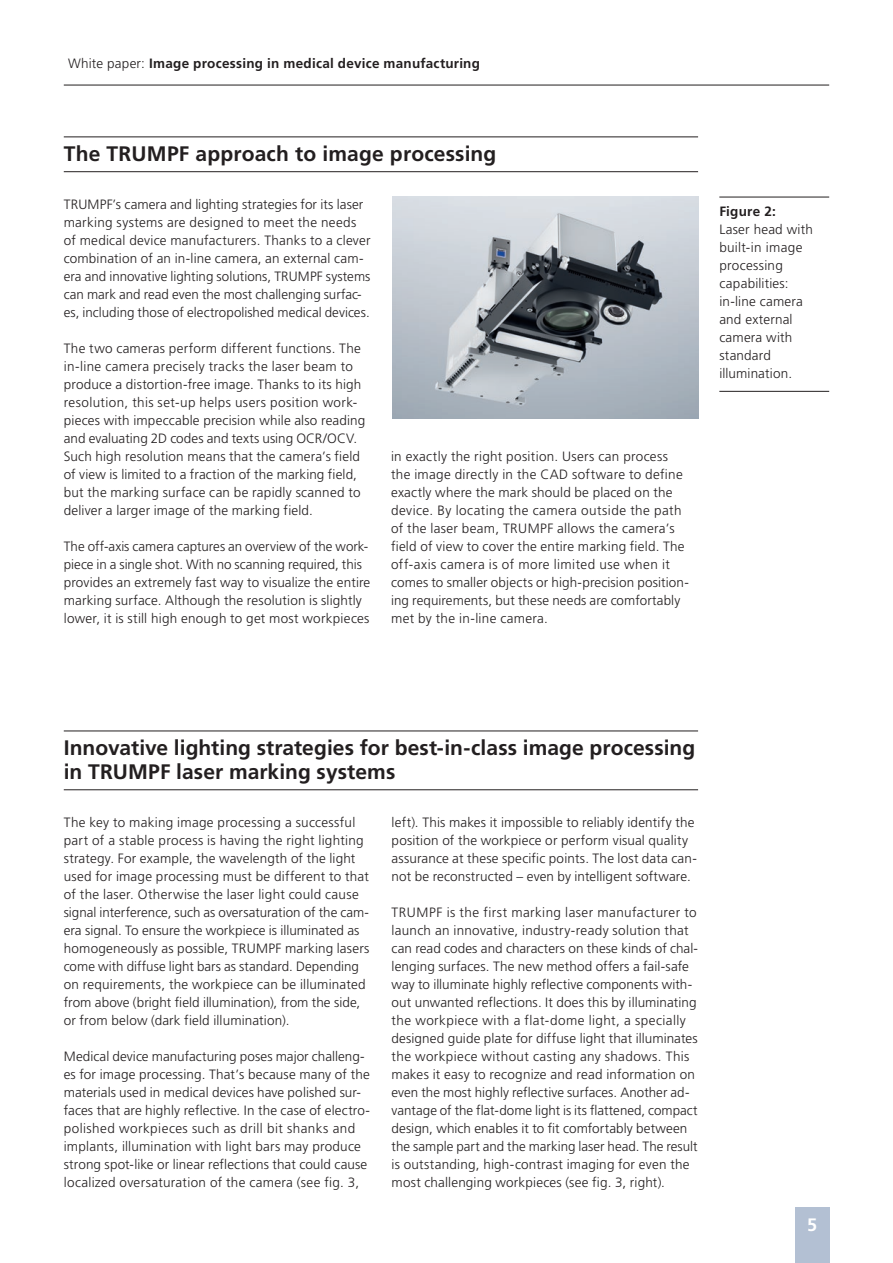
<style>
.page{position:relative;width:893px;height:1263px;background:#fff}
.page>*{position:absolute;margin:0;border:0;box-sizing:border-box;transform-origin:0 0}
._09_Subline_14pt_Lin{font:700 21px/24px "Frutiger LT Pro";letter-spacing:.005em;color:#231f20}
.t1{font:700 18px "Frutiger LT Pro";color:#fff}
._06_Copy_DE{font:300 13.5px/18px "Frutiger LT Pro";letter-spacing:.01em;color:#231f20}
._06_Copy_EN{font:300 13.5px/18px "Frutiger LT Pro";letter-spacing:.015em;color:#231f20}
._10_BU_9pt_Linien{font:300 13.5px/18px "Frutiger LT Pro";letter-spacing:.015em;color:#231f20}
.t2{font:700 13.5px "Frutiger LT Pro";letter-spacing:.02em;color:#231f20}
.s1{font-weight:300}
.s2{font-weight:700}
</style>
<div class="page">
<hr style="left:64px;top:85px;width:765px;height:1px;background:#231f20">
<div style="left:795px;top:1207px;width:34px;height:56px;background:#b3c0d3"></div>
<img style="left:392px;top:197px;width:306px;height:222px">
<hr style="left:64px;top:137px;width:634px;height:1px;background:#231f20">
<hr style="left:64px;top:171px;width:634px;height:1px;background:#231f20">
<hr style="left:64px;top:731px;width:634px;height:1px;background:#231f20">
<hr style="left:64px;top:789px;width:634px;height:1px;background:#231f20">
<hr style="left:719px;top:197px;width:110px;height:1px;background:#231f20">
<hr style="left:719px;top:391px;width:110px;height:1px;background:#231f20">
<p class="t2" style="left:68px;top:55px;width:414px"><span class="s1">White paper:</span> Image processing in medical device manufacturing</p>
<p class="_09_Subline_14pt_Lin" style="left:64px;top:142px;width:434px">The TRUMPF approach to image processing</p>
<p class="_06_Copy_EN" style="left:64px;top:195px;width:308px">TRUMPF’s camera and lighting strategies for its laser marking systems are designed to meet the needs of medical device manufacturers. Thanks to a clever combination of an in-line camera, an external cam&shy;era and innovative lighting solutions, TRUMPF systems can mark and read even the most challenging surfac&shy;es, including those of electropolished medical devices.</p>
<p class="_06_Copy_EN" style="left:64px;top:339px;width:303px">The two cameras perform different functions. The in-line camera precisely tracks the laser beam to produce a distortion-free image. Thanks to its high resolution, this set-up helps users position work&shy;pieces with impeccable precision while also reading and evaluating 2D codes and texts using OCR/OCV.<br>Such high resolution means that the camera’s field of view is limited to a fraction of the marking field, but the marking surface can be rapidly scanned to deliver a larger image of the marking field.</p>
<p class="_06_Copy_EN" style="left:64px;top:537px;width:308px">The off-axis camera captures an overview of the work&shy;piece in a single shot. With no scanning required, this provides an extremely fast way to visualize the entire marking surface. Although the resolution is slightly lower, it is still high enough to get most workpieces</p>
<p class="_06_Copy_EN" style="left:391px;top:447px;width:299px">in exactly the right position. Users can process the image directly in the CAD software to define exactly where the mark should be placed on the device. By locating the camera outside the path of the laser beam, TRUMPF allows the camera’s field of view to cover the entire marking field. The off-axis camera is of more limited use when it comes to smaller objects or high-precision position&shy;ing requirements, but these needs are comfortably met by the in-line camera.</p>
<p class="_10_BU_9pt_Linien" style="left:719px;top:203px;width:95px"><span class="s2">Figure 2:<br></span>Laser head with built-in image processing capabilities: in-line camera and external camera with standard illumination.</p>
<p class="_09_Subline_14pt_Lin" style="left:64px;top:736px;width:633px">Innovative lighting strategies for best-in-class image processing in TRUMPF laser marking systems</p>
<p class="_06_Copy_DE" style="left:64px;top:813px;width:307px">The key to making image processing a successful part of a stable process is having the right lighting strategy. For example, the wavelength of the light used for image processing must be different to that of the laser. Otherwise the laser light could cause signal interference, such as oversaturation of the cam&shy;era signal. To ensure the workpiece is illuminated as homogeneously as possible, TRUMPF marking lasers come with diffuse light bars as standard. Depending on requirements, the workpiece can be illuminated from above (bright field illumination), from the side, or from below (dark field illumination).</p>
<p class="_06_Copy_DE" style="left:64px;top:1047px;width:307px">Medical device manufacturing poses major challeng&shy;es for image processing. That’s because many of the materials used in medical devices have polished sur&shy;faces that are highly reflective. In the case of electro&shy;polished workpieces such as drill bit shanks and implants, illumination with light bars may produce strong spot-like or linear reflections that could cause localized oversaturation of the camera (see fig. 3,</p>
<p class="_06_Copy_DE" style="left:392px;top:813px;width:307px">left). This makes it impossible to reliably identify the position of the workpiece or perform visual quality assurance at these specific points. The lost data can&shy;not be reconstructed – even by intelligent software.</p>
<p class="_06_Copy_DE" style="left:392px;top:903px;width:308px">TRUMPF is the first marking laser manufacturer to launch an innovative, industry-ready solution that can read codes and characters on these kinds of chal&shy;lenging surfaces. The new method offers a fail-safe way to illuminate highly reflective components with&shy;out unwanted reflections. It does this by illuminating the workpiece with a flat-dome light, a specially designed guide plate for diffuse light that illuminates the workpiece without casting any shadows. This makes it easy to recognize and read information on even the most highly reflective surfaces. Another ad&shy;vantage of the flat-dome light is its flattened, compact design, which enables it to fit comfortably between the sample part and the marking laser head. The result is outstanding, high-contrast imaging for even the most challenging workpieces (see fig. 3, right).</p>
<h2 class="t1" style="left:807px;top:1214px;width:12px">5</h2>
</div>
